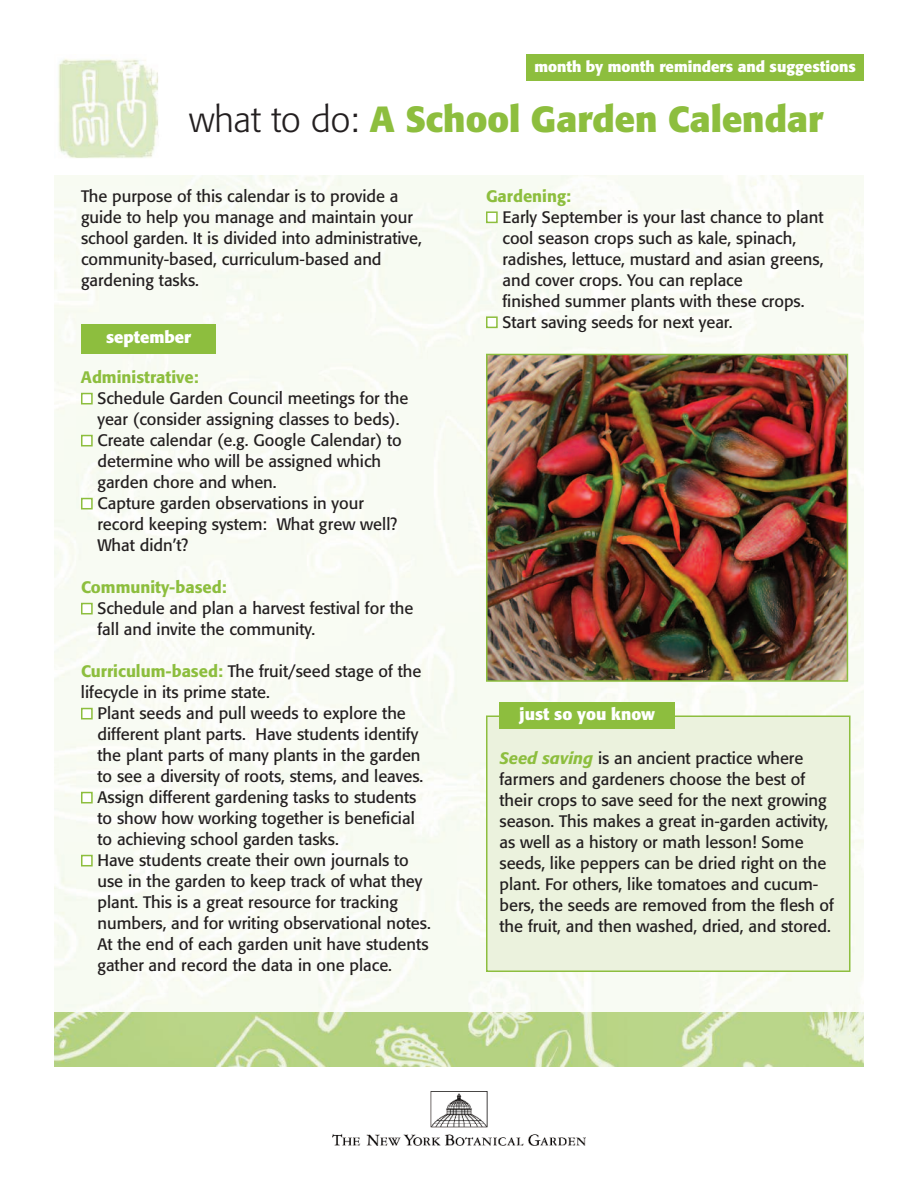
<style>
.page{position:relative;width:918px;height:1188px;background:#fff}
.page>*{position:absolute;margin:0;border:0;box-sizing:border-box;transform-origin:0 0}
.t1{font:700 36px "Formata";color:#8dbe3e}
.t2{font:16.5px/21px "Formata";color:#231f20}
.t3{font:500 16.5px "Formata";color:#8dbe3e}
.t4{font:700 16.5px "Formata";color:#fff}
.t5{font:700 15px "Formata";color:#fff}
.s1{font-weight:300;color:#231f20}
.s2{font-weight:500;color:#8dbe3e}
.s3{font-weight:500;font-style:italic;color:#8dbe3e}
</style>
<div class="page">
<div style="left:54px;top:176px;width:810px;height:836px;background:#f8fbf3"></div>
<img style="left:54px;top:1012px;width:810px;height:55px">
<img style="left:58px;top:59px;width:101px;height:99px">
<div style="left:526px;top:54px;width:338px;height:27px;background:#8dbe3e"></div>
<div style="left:81px;top:324px;width:135px;height:30px;background:#8dbe3e"></div>
<div style="left:82px;top:394px;width:9px;height:9px;background:#fff"></div>
<div style="left:81px;top:393px;width:12px;height:11px;border:2px solid #8dbe3e"></div>
<div style="left:82px;top:436px;width:9px;height:9px;background:#fff"></div>
<div style="left:81px;top:435px;width:12px;height:11px;border:2px solid #8dbe3e"></div>
<div style="left:82px;top:499px;width:9px;height:9px;background:#fff"></div>
<div style="left:81px;top:498px;width:12px;height:11px;border:2px solid #8dbe3e"></div>
<div style="left:82px;top:604px;width:9px;height:9px;background:#fff"></div>
<div style="left:81px;top:603px;width:12px;height:11px;border:2px solid #8dbe3e"></div>
<div style="left:82px;top:709px;width:9px;height:9px;background:#fff"></div>
<div style="left:81px;top:708px;width:12px;height:11px;border:2px solid #8dbe3e"></div>
<div style="left:82px;top:793px;width:9px;height:9px;background:#fff"></div>
<div style="left:81px;top:792px;width:12px;height:11px;border:2px solid #8dbe3e"></div>
<div style="left:82px;top:856px;width:9px;height:9px;background:#fff"></div>
<div style="left:81px;top:855px;width:12px;height:11px;border:2px solid #8dbe3e"></div>
<img style="left:333px;top:1091px;width:252px;height:54px">
<div style="left:488px;top:213px;width:8px;height:9px;background:#fff"></div>
<div style="left:486px;top:211px;width:12px;height:12px;border:2px solid #8dbe3e"></div>
<div style="left:488px;top:318px;width:8px;height:9px;background:#fff"></div>
<div style="left:486px;top:316px;width:12px;height:12px;border:2px solid #8dbe3e"></div>
<div style="left:488px;top:717px;width:361px;height:254px;background:#ebf2dd"></div>
<div style="left:486px;top:716px;width:364px;height:256px;border:2px solid #8dbe3e"></div>
<div style="left:500px;top:702px;width:175px;height:27px;background:#8dbe3e"></div>
<img style="left:489px;top:357px;width:356px;height:322px">
<div style="left:486px;top:354px;width:362px;height:328px;border:2px solid #8dbe3e"></div>
<p class="t5" style="left:534px;top:57px;width:323px">month by month reminders and suggestions</p>
<h1 class="t1" style="left:189px;top:96px;width:636px"><span class="s1">what to do:</span> A School Garden Calendar</h1>
<p class="t2" style="left:81px;top:186px;width:342px">The purpose of this calendar is to provide a guide to help you manage and maintain your school garden. It is divided into administrative, community-based, curriculum-based and gardening tasks.</p>
<p class="t3" style="left:486px;top:186px;width:86px">Gardening:</p>
<p class="t2" style="left:502px;top:207px;width:323px">Early September is your last chance to plant cool season crops such as kale, spinach, radishes, lettuce, mustard and asian greens, and cover crops. You can replace<br>finished summer plants with these crops.<br>Start saving seeds for next year.</p>
<p class="t4" style="left:106px;top:327px;width:86px">september</p>
<p class="t3" style="left:81px;top:368px;width:119px">Administrative:</p>
<p class="t2" style="left:97px;top:388px;width:312px">Schedule Garden Council meetings for the year (consider assigning classes to beds).<br>Create calendar (e.g. Google Calendar) to determine who will be assigned which garden chore and when.<br>Capture garden observations in your record keeping system: What grew well?<br>What didn’t?</p>
<p class="t3" style="left:81px;top:578px;width:147px">Community-based:</p>
<p class="t2" style="left:97px;top:598px;width:317px">Schedule and plan a harvest festival for the fall and invite the community.</p>
<p class="t2" style="left:81px;top:661px;width:342px"><span class="s2">Curriculum-based:</span> The fruit/seed stage of the lifecycle in its prime state.</p>
<p class="t2" style="left:97px;top:703px;width:335px">Plant seeds and pull weeds to explore the different plant parts. Have students identify the plant parts of many plants in the garden to see a diversity of roots, stems, and leaves.<br>Assign different gardening tasks to students to show how working together is beneficial to achieving school garden tasks.<br>Have students create their own journals to use in the garden to keep track of what they plant. This is a great resource for tracking numbers, and for writing observational notes.<br>At the end of each garden unit have students gather and record the data in one place.</p>
<p class="t4" style="left:520px;top:704px;width:137px">just so you know</p>
<p class="t2" style="left:499px;top:748px;width:336px"><span class="s3">Seed saving</span> is an ancient practice where farmers and gardeners choose the best of their crops to save seed for the next growing season. This makes a great in-garden activity, as well as a history or math lesson! Some seeds, like peppers can be dried right on the plant. For others, like tomatoes and cucum&shy;bers, the seeds are removed from the flesh of the fruit, and then washed, dried, and stored.</p>
</div>
